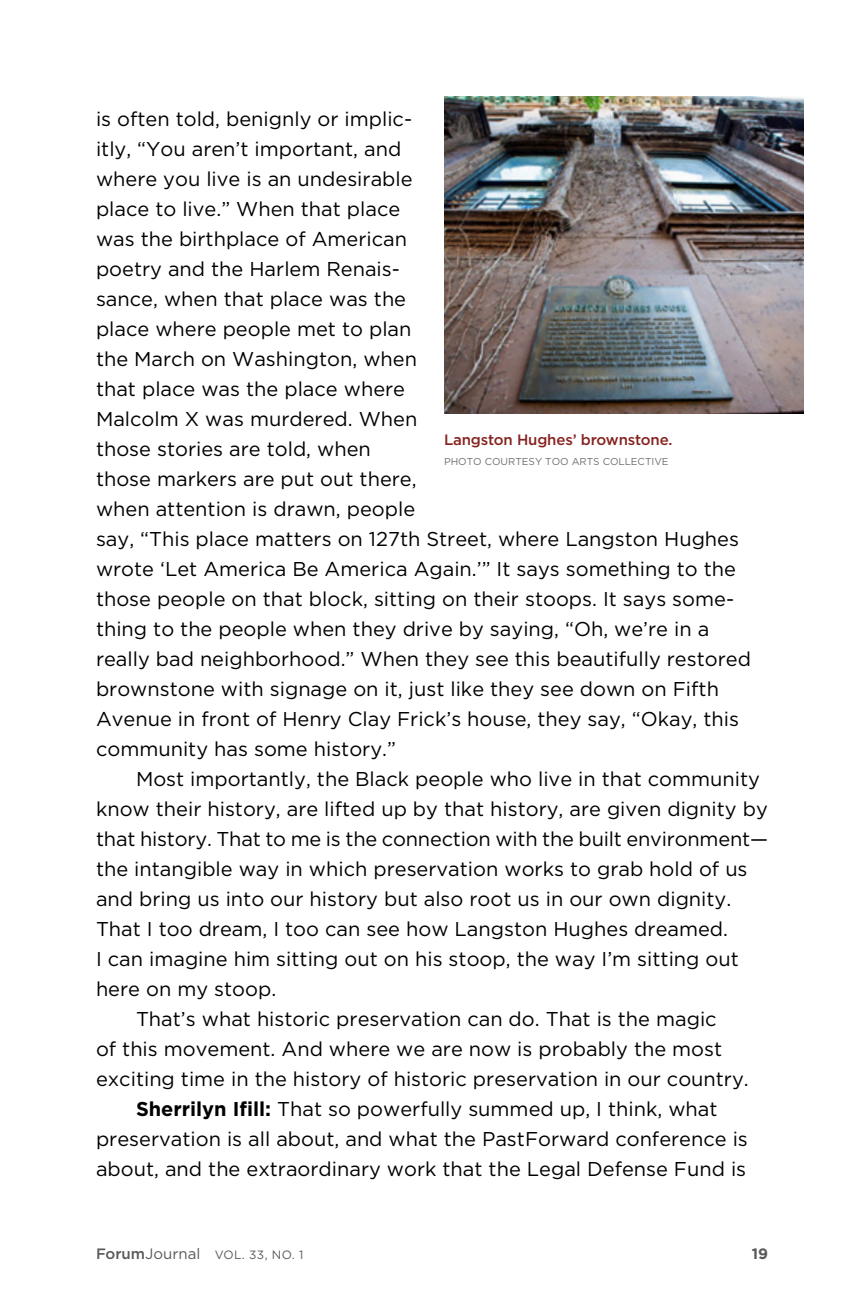
<style>
.page{position:relative;width:864px;height:1296px;background:#fff}
.page>*{position:absolute;margin:0;border:0;box-sizing:border-box;transform-origin:0 0}
._02_Body{font:20px/30px "Gotham";color:#000}
._03_CAPTION{font:500 15px "Gotham";letter-spacing:-.01em;color:#862320}
.t1{font:700 15px "Gotham";color:#58595b}
.t2{font:12px "Gotham";letter-spacing:.03em;color:#58595b}
._03_CREDIT{font:10px "Gotham";color:#6d6e71}
.s1{font-weight:700}
.s2{font-weight:500;font-size:15px}
.s3{font-size:15px}
</style>
<div class="page">
<img style="left:444px;top:96px;width:360px;height:318px">
<p class="_02_Body" style="left:96px;top:103px;width:656px">is often told, benignly or implic-<br>itly, “You aren’t important, and<br>where you live is an undesirable<br>place to live.” When that place<br>was the birthplace of American<br>poetry and the Harlem Renais-<br>sance, when that place was the<br>place where people met to plan<br>the March on Washington, when<br>that place was the place where<br>Malcolm X was murdered. When<br>those stories are told, when<br>those markers are put out there,<br>when attention is drawn, people<br>say, “This place matters on 127th Street, where Langston Hughes wrote ‘Let America Be America Again.’” It says something to the those people on that block, sitting on their stoops. It says some&shy;thing to the people when they drive by saying, “Oh, we’re in a really bad neighborhood.” When they see this beautifully restored brownstone with signage on it, just like they see down on Fifth Avenue in front of Henry Clay Frick’s house, they say, “Okay, this community has some history.”</p>
<p class="_02_Body" style="left:96px;top:763px;width:674px;text-indent:40px">Most importantly, the Black people who live in that community know their history, are lifted up by that history, are given dignity by that history. That to me is the connection with the built environment— the intangible way in which preservation works to grab hold of us and bring us into our history but also root us in our own dignity.<br>That I too dream, I too can see how Langston Hughes dreamed.<br>I can imagine him sitting out on his stoop, the way I’m sitting out here on my stoop.</p>
<p class="_02_Body" style="left:96px;top:1003px;width:654px;text-indent:40px">That’s what historic preservation can do. That is the magic<br>of this movement. And where we are now is probably the most exciting time in the history of historic preservation in our country.</p>
<p class="_02_Body" style="left:96px;top:1093px;width:653px;text-align:center"><span class="s1">Sherrilyn Ifill:</span> That so powerfully summed up, I think, what preservation is all about, and what the PastForward conference is about, and the extraordinary work that the Legal Defense Fund is</p>
<p class="_03_CAPTION" style="left:444px;top:430px;width:230px">Langston Hughes’ brownstone.</p>
<p class="_03_CREDIT" style="left:444px;top:455px;width:226px">PHOTO COURTESY TOO ARTS COLLECTIVE</p>
<p class="t2" style="left:96px;top:1247px;width:209px"><span class="s2">Forum</span><span class="s3">Journal</span> VOL. 33, NO. 1</p>
<p class="t1" style="left:752px;top:1244px;width:18px">19</p>
</div>
